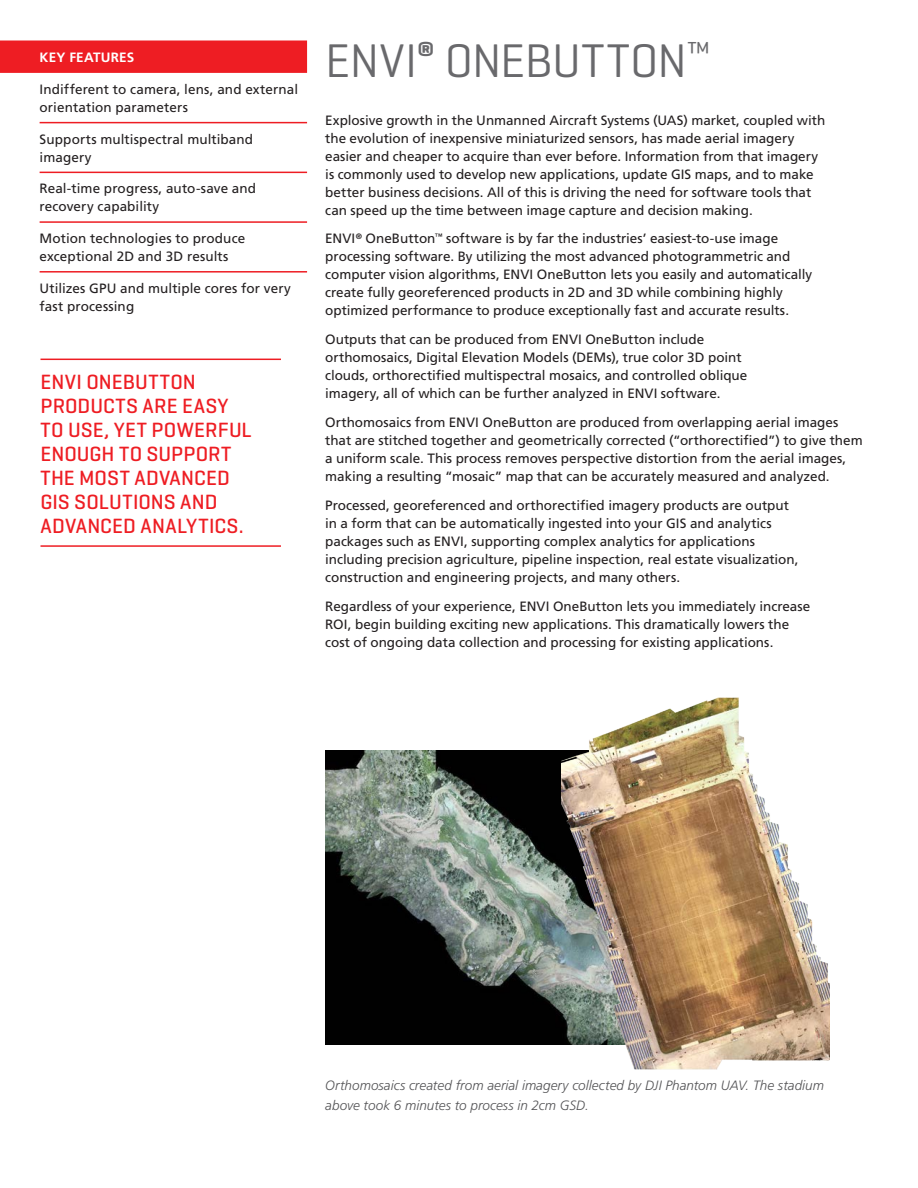
<style>
.page{position:relative;width:918px;height:1188px;background:#fff}
.page>*{position:absolute;margin:0;border:0;box-sizing:border-box;transform-origin:0 0}
.Page_Header__32pt_33{font:48px "Geogrotesque";letter-spacing:-.01em;color:#69696c}
.Page_Header__32pt_33-2{font:28.05px "Geogrotesque";color:#69696c}
.Pull_Quote__14pt_16p{font:500 21px/24px "Geogrotesque";letter-spacing:.005em;color:#ee1d23}
.BODY_TEXT__9pt_12pt{font:13.5px/18px "Frutiger LT Std";letter-spacing:-.005em;color:#231f20}
.Benefits_Text_List{font:13.5px/18px "Frutiger LT Std";letter-spacing:.005em;color:#231f20}
.Photo_Caption__9pt_1{font:italic 300 13.5px/19.5px "Frutiger LT Std";color:#535355}
.Benefits_Facts_Title{font:700 13.5px "Frutiger LT Std";letter-spacing:.015em;color:#fff}
</style>
<div class="page">
<img style="left:325px;top:751px;width:237px;height:294px">
<img style="left:562px;top:697px;width:267px;height:373px">
<div style="left:0;top:40px;width:307px;height:33px;background:#ee1d23"></div>
<hr style="left:40px;top:122px;width:267px;height:1px;background:#ee1d23">
<hr style="left:40px;top:172px;width:267px;height:1px;background:#ee1d23">
<hr style="left:40px;top:221px;width:267px;height:2px;background:#ee1d23">
<hr style="left:40px;top:271px;width:267px;height:2px;background:#ee1d23">
<hr style="left:40px;top:359px;width:241px;height:1px;background:#ee1d23">
<hr style="left:40px;top:545px;width:241px;height:2px;background:#ee1d23">
<p class="Benefits_Facts_Title" style="left:40px;top:49px;width:96px">KEY FEATURES</p>
<p class="Benefits_Text_List" style="left:40px;top:80px;width:260px">Indifferent to camera, lens, and external orientation parameters</p>
<p class="Benefits_Text_List" style="left:40px;top:130px;width:215px">Supports multispectral multiband imagery</p>
<p class="Benefits_Text_List" style="left:40px;top:180px;width:218px">Real-time progress, auto-save and recovery capability</p>
<p class="Benefits_Text_List" style="left:40px;top:229px;width:207px">Motion technologies to produce exceptional 2D and 3D results</p>
<p class="Benefits_Text_List" style="left:40px;top:279px;width:253px">Utilizes GPU and multiple cores for very fast processing</p>
<p class="Pull_Quote__14pt_16p" style="left:40px;top:369px;width:213px">ENVI ONEBUTTON<br>PRODUCTS ARE EASY<br>TO USE, YET POWERFUL<br>ENOUGH TO SUPPORT<br>THE MOST ADVANCED<br>GIS SOLUTIONS AND<br>ADVANCED ANALYTICS.</p>
<p class="Page_Header__32pt_33" style="left:325px;top:30px;width:363px">ENVI<sup>®</sup> ONEBUTTON</p>
<p class="Page_Header__32pt_33-2" style="left:685px;top:33px;width:27px">™</p>
<p class="BODY_TEXT__9pt_12pt" style="left:325px;top:111px;width:502px">Explosive growth in the Unmanned Aircraft Systems (UAS) market, coupled with the evolution of inexpensive miniaturized sensors, has made aerial imagery easier and cheaper to acquire than ever before. Information from that imagery is commonly used to develop new applications, update GIS maps, and to make better business decisions. All of this is driving the need for software tools that can speed up the time between image capture and decision making.</p>
<p class="BODY_TEXT__9pt_12pt" style="left:325px;top:230px;width:488px">ENVI<sup>®</sup> OneButton<sup>™</sup> software is by far the industries’ easiest-to-use image processing software. By utilizing the most advanced photogrammetric and computer vision algorithms, ENVI OneButton lets you easily and automatically create fully georeferenced products in 2D and 3D while combining highly optimized performance to produce exceptionally fast and accurate results.</p>
<p class="BODY_TEXT__9pt_12pt" style="left:325px;top:331px;width:424px">Outputs that can be produced from ENVI OneButton include orthomosaics, Digital Elevation Models (DEMs), true color 3D point clouds, orthorectified multispectral mosaics, and controlled oblique imagery, all of which can be further analyzed in ENVI software.</p>
<p class="BODY_TEXT__9pt_12pt" style="left:325px;top:413px;width:539px">Orthomosaics from ENVI OneButton are produced from overlapping aerial images that are stitched together and geometrically corrected (“orthorectified”) to give them a uniform scale. This process removes perspective distortion from the aerial images, making a resulting “mosaic” map that can be accurately measured and analyzed.</p>
<p class="BODY_TEXT__9pt_12pt" style="left:325px;top:496px;width:475px">Processed, georeferenced and orthorectified imagery products are output in a form that can be automatically ingested into your GIS and analytics packages such as ENVI, supporting complex analytics for applications including precision agriculture, pipeline inspection, real estate visualization, construction and engineering projects, and many others.</p>
<p class="BODY_TEXT__9pt_12pt" style="left:325px;top:597px;width:487px">Regardless of your experience, ENVI OneButton lets you immediately increase<br>ROI, begin building exciting new applications. This dramatically lowers the cost of ongoing data collection and processing for existing applications.</p>
<p class="Photo_Caption__9pt_1" style="left:325px;top:1076px;width:500px">Orthomosaics created from aerial imagery collected by DJI Phantom UAV. The stadium above took 6 minutes to process in 2cm GSD.</p>
</div>
